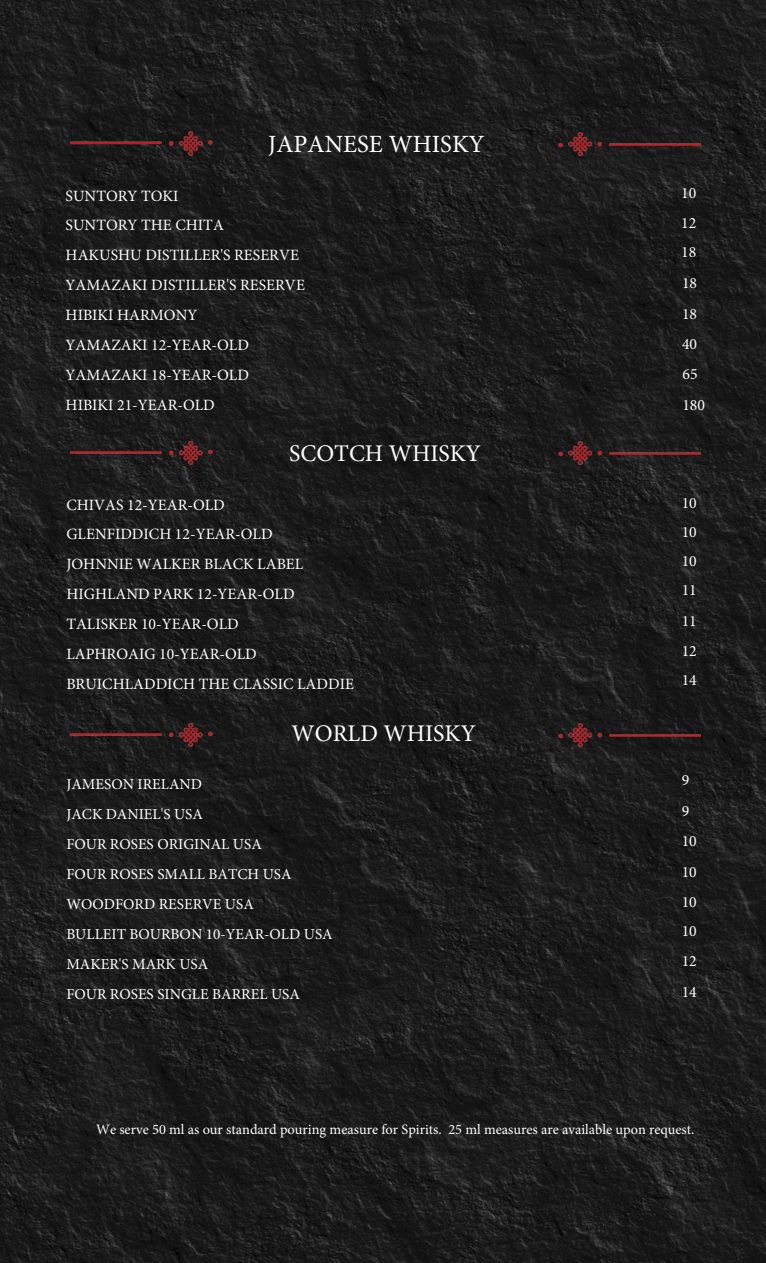
<style>
.page{position:relative;width:766px;height:1263px;background:#fff}
.page>*{position:absolute;margin:0;border:0;box-sizing:border-box;transform-origin:0 0}
.t1{font:24.75px "Minion Pro";color:#fff}
.t2{font:23.85px "Minion Pro";color:#fff}
.t3{font:15.75px/29.8px "Minion Pro";color:#fff}
.t4{font:15.15px/30px "Minion Pro";color:#fff}
.t5{font:14.4px "Minion Pro";color:#fff}
</style>
<div class="page">
<img style="left:0;top:0;width:765px;height:1263px">
<img style="left:71px;top:128px;width:144px;height:31px">
<img style="left:556px;top:128px;width:144px;height:31px">
<img style="left:71px;top:437px;width:144px;height:32px">
<img style="left:556px;top:437px;width:144px;height:32px">
<img style="left:71px;top:719px;width:144px;height:31px">
<img style="left:556px;top:719px;width:144px;height:31px">
<h1 class="t1" style="left:268px;top:128px;width:218px">JAPANESE WHISKY</h1>
<p class="t3" style="left:66px;top:181px;width:241px">SUNTORY TOKI<br>SUNTORY THE CHITA<br>HAKUSHU DISTILLER'S RESERVE<br>YAMAZAKI DISTILLER'S RESERVE<br>HIBIKI HARMONY<br>YAMAZAKI 12-YEAR-OLD<br>YAMAZAKI 18-YEAR-OLD<br>HIBIKI 21-YEAR-OLD</p>
<h2 class="t2" style="left:289px;top:437px;width:193px">SCOTCH WHISKY</h2>
<p class="t3" style="left:66px;top:490px;width:289px">CHIVAS 12-YEAR-OLD<br>GLENFIDDICH 12-YEAR-OLD<br>JOHNNIE WALKER BLACK LABEL<br>HIGHLAND PARK 12-YEAR-OLD<br>TALISKER 10-YEAR-OLD<br>LAPHROAIG 10-YEAR-OLD<br>BRUICHLADDICH THE CLASSIC LADDIE</p>
<h2 class="t2" style="left:291px;top:718px;width:186px">WORLD WHISKY</h2>
<p class="t4" style="left:66px;top:769px;width:268px">JAMESON IRELAND<br>JACK DANIEL'S USA<br>FOUR ROSES ORIGINAL USA<br>FOUR ROSES SMALL BATCH USA<br>WOODFORD RESERVE USA<br>BULLEIT BOURBON 10-YEAR-OLD USA<br>MAKER'S MARK USA<br>FOUR ROSES SINGLE BARREL USA</p>
<p class="t3" style="left:681px;top:177px;width:18px;text-align:justify">10<br>12<br>18<br>18</p>
<p class="t3" style="left:682px;top:299px;width:17px">18</p>
<p class="t3" style="left:682px;top:328px;width:24px;line-height:30.9px">40<br>65<br>180</p>
<p class="t3" style="left:681px;top:488px;width:17px">10</p>
<p class="t3" style="left:681px;top:517px;width:17px;text-align:justify">10<br>10<br>11<br>11<br>12</p>
<p class="t3" style="left:681px;top:665px;width:17px">14</p>
<p class="t3" style="left:681px;top:765px;width:9px">9</p>
<p class="t3" style="left:681px;top:796px;width:17px">9<br>10<br>10<br>10<br>10<br>12</p>
<p class="t3" style="left:681px;top:977px;width:17px">14</p>
<p class="t5" style="left:96px;top:1119px;width:600px">We serve 50 ml as our standard pouring measure for Spirits. 25 ml measures are available upon request.</p>
</div>
